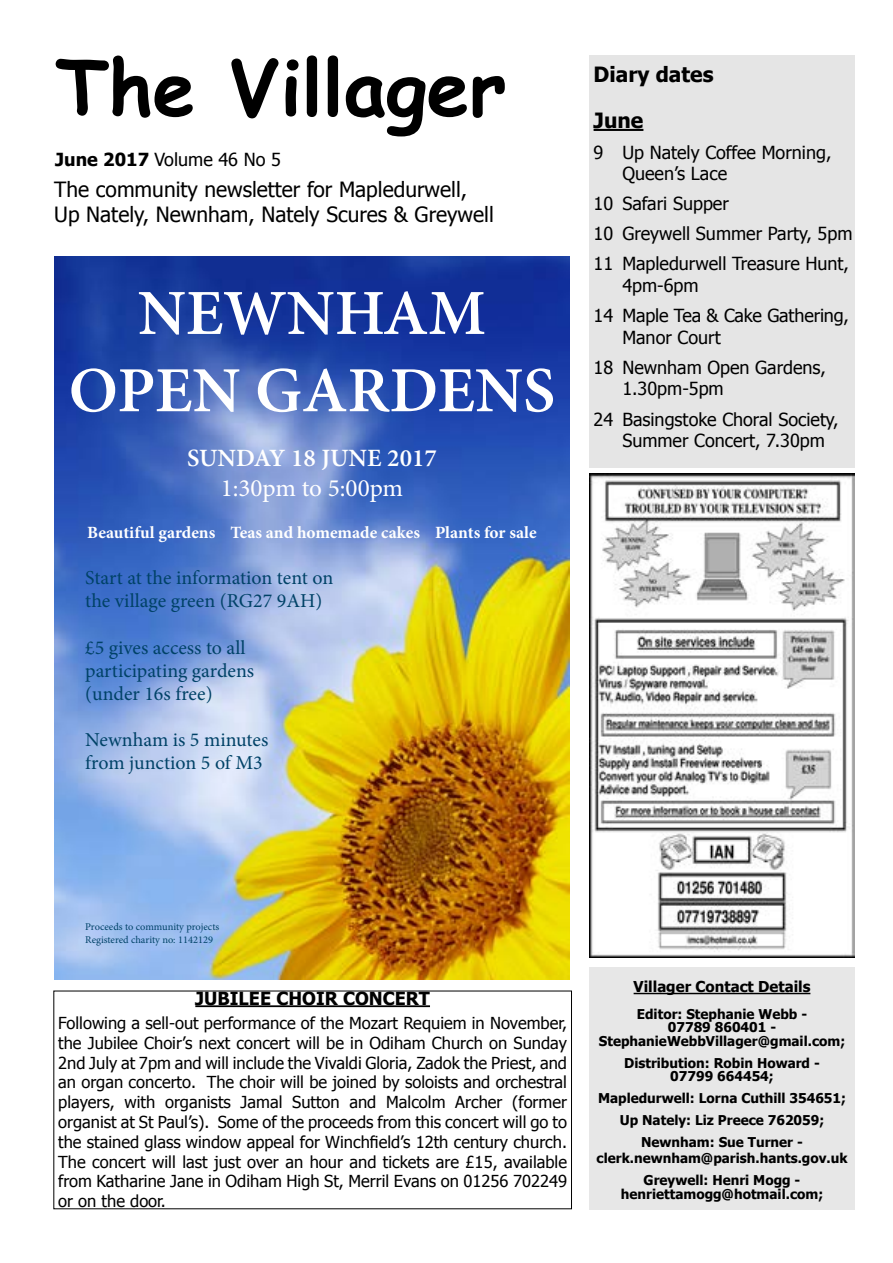
<style>
.page{position:relative;width:893px;height:1263px;background:#fff}
.page>*{position:absolute;margin:0;border:0;box-sizing:border-box;transform-origin:0 0}
.t1{font:700 76.5px "Comic Sans MS";color:#000}
.t2{font:600 64.35px/77.2px "Minion Pro";color:#fff;text-align:center}
.t3{font:600 24.9px "Minion Pro";color:#fff}
.t4{font:24.9px "Minion Pro";color:#fff}
.t5{font:21px/25.2px "Tahoma";color:#000}
.t6{font:700 21px "Tahoma";color:#000}
.t7{font:19.8px/23.2px "Minion Pro";color:#004267}
.t8{font:18px/30.2px "Tahoma";color:#000}
.t9{font:700 18px "Tahoma";color:#000}
.t10{font:700 17.1px "Minion Pro";color:#fff}
.t11{font:16.5px/19.8px "Tahoma";color:#000;text-align:justify}
.t12{font:700 15px "Tahoma";color:#000}
.t13{font:700 13.5px/13.5px "Tahoma";color:#000;text-align:center}
.t14{font:10.35px/12.3px "Minion Pro";color:#004267}
.s1{font-weight:700}
</style>
<div class="page">
<div style="left:589px;top:55px;width:266px;height:413px;background:#e5e5e5"></div>
<hr style="left:594px;top:129px;width:49px;height:2px;background:#000">
<div style="left:589px;top:967px;width:266px;height:242px;background:#e7e7e7"></div>
<hr style="left:634px;top:993px;width:176px;height:1px;background:#000">
<img style="left:54px;top:256px;width:516px;height:723px">
<hr style="left:195px;top:1005px;width:235px;height:2px;background:#000">
<img style="left:589px;top:473px;width:266px;height:485px">
<h1 class="t1" style="left:55px;top:31px;width:453px">The Villager</h1>
<p class="t8" style="left:55px;top:145px;width:227px"><span class="s1">June 2017</span> Volume 46 No 5</p>
<p class="t5" style="left:54px;top:178px;width:441px">The community newsletter for Mapledurwell,<br>Up Nately, Newnham, Nately Scures &amp; Greywell</p>
<h2 class="t2" style="left:69px;top:274px;width:488px">NEWNHAM<br>OPEN GARDENS</h2>
<h3 class="t3" style="left:187px;top:441px;width:251px">SUNDAY 18 JUNE 2017</h3>
<h3 class="t4" style="left:221px;top:471px;width:184px">1:30pm to 5:00pm</h3>
<p class="t10" style="left:87px;top:520px;width:451px">Beautiful gardens Teas and homemade cakes Plants for sale</p>
<p class="t7" style="left:85px;top:566px;width:250px">Start at the information tent on the village green (RG27 9AH)</p>
<p class="t7" style="left:85px;top:636px;width:170px">£5 gives access to all participating gardens (under 16s free)</p>
<p class="t7" style="left:85px;top:728px;width:185px">Newnham is 5 minutes from junction 5 of M3</p>
<p class="t6" style="left:594px;top:59px;width:121px">Diary dates</p>
<p class="t6" style="left:594px;top:106px;width:51px">June</p>
<p class="t8" style="left:622px;top:142px;width:211px;line-height:21.6px;text-indent:-29px">9 Up Nately Coffee Morning,<br>Queen’s Lace</p>
<p class="t8" style="left:594px;top:190px;width:260px">10 Safari Supper<br>10 Greywell Summer Party, 5pm<br>11 Mapledurwell Treasure Hunt,</p>
<p class="t8" style="left:594px;top:271px;width:257px;text-indent:29px">4pm-6pm<br>14 Maple Tea &amp; Cake Gathering,</p>
<p class="t8" style="left:594px;top:323px;width:234px;text-indent:29px">Manor Court<br>18 Newnham Open Gardens,</p>
<p class="t8" style="left:594px;top:375px;width:247px;text-indent:29px">1.30pm-5pm<br>24 Basingstoke Choral Society,</p>
<p class="t8" style="left:622px;top:426px;width:204px">Summer Concert, 7.30pm</p>
<p class="t14" style="left:85px;top:921px;width:136px">Proceeds to community projects<br>Registered charity no: 1142129</p>
<p class="t9" style="left:195px;top:986px;width:236px">JUBILEE CHOIR CONCERT</p>
<p class="t11" style="left:58px;top:1014px;width:510px">Following a sell-out performance of the Mozart Requiem in November, the Jubilee Choir’s next concert will be in Odiham Church on Sunday 2nd July at 7pm and will include the Vivaldi Gloria, Zadok the Priest, and an organ concerto. The choir will be joined by soloists and orchestral players, with organists Jamal Sutton and Malcolm Archer (former organist at St Paul’s). Some of the proceeds from this concert will go to the stained glass window appeal for Winchfield’s 12th century church.<br>The concert will last just over an hour and tickets are £15, available from Katharine Jane in Odiham High St, Merril Evans on 01256 702249 or on the door.</p>
<p class="t12" style="left:634px;top:976px;width:178px">Villager Contact Details</p>
<p class="t13" style="left:599px;top:1007px;width:248px">Editor: Stephanie Webb -<br>07789 860401 -<br>StephanieWebbVillager@gmail.com;</p>
<p class="t13" style="left:624px;top:1056px;width:197px">Distribution: Robin Howard -<br>07799 664454;</p>
<p class="t13" style="left:598px;top:1088px;width:249px;line-height:22px">Mapledurwell: Lorna Cuthill 354651;<br>Up Nately: Liz Preece 762059;<br>Newnham: Sue Turner -</p>
<p class="t13" style="left:597px;top:1148px;width:252px;line-height:22px">clerk.newnham@parish.hants.gov.uk<br>Greywell: Henri Mogg -</p>
<p class="t13" style="left:621px;top:1188px;width:204px">henriettamogg@hotmail.com;</p>
</div>
